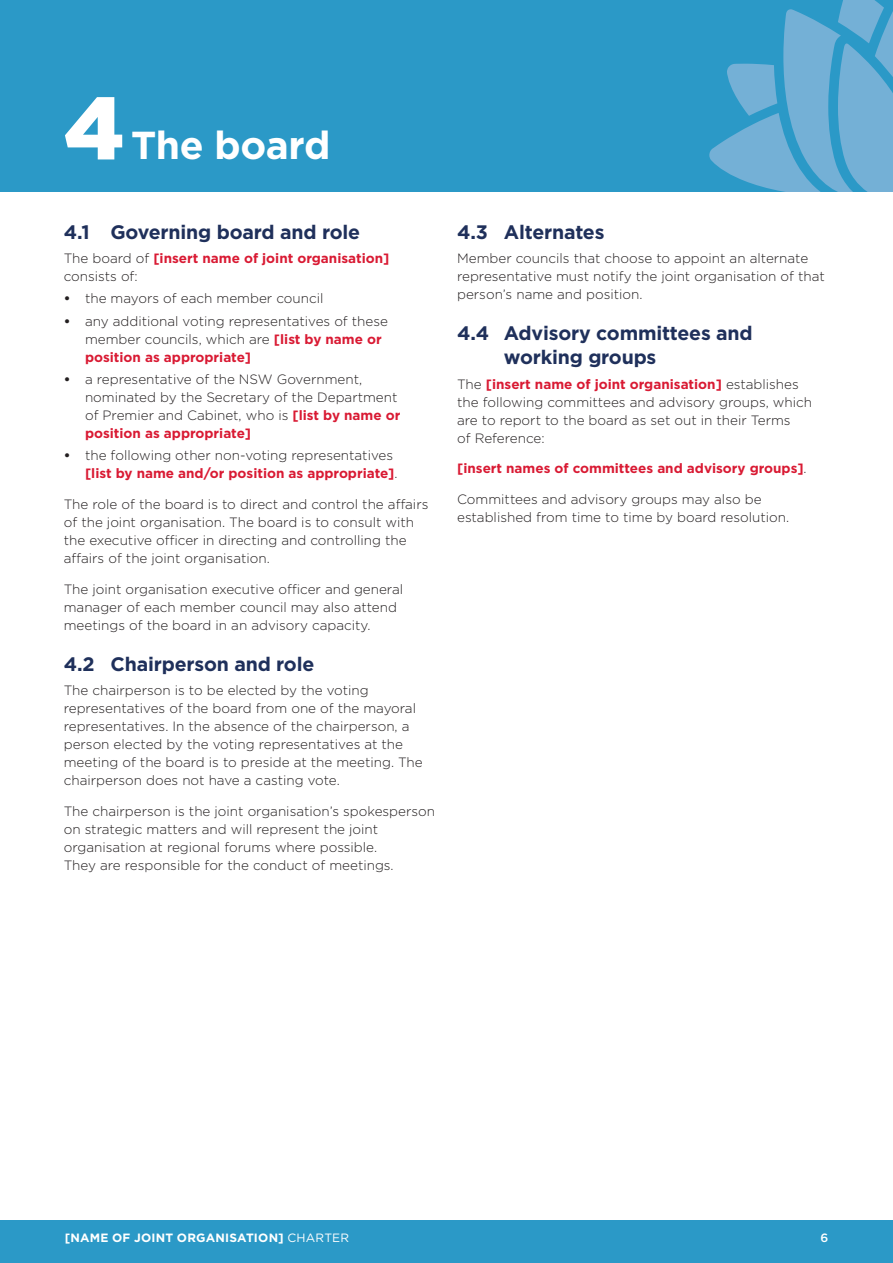
<style>
.page{position:relative;width:893px;height:1263px;background:#fff}
.page>*{position:absolute;margin:0;border:0;box-sizing:border-box;transform-origin:0 0}
.t1{font:900 88.5px "Gotham";color:#fff}
.t2{font:700 39px "Gotham";letter-spacing:-.01em;color:#fff}
.t3{font:700 19.5px/24px "Gotham";letter-spacing:-.01em;color:#1f305b}
.Main_body_text{font:300 13.5px/18px "Gotham";color:#231f20}
.body_b4_bullet{font:700 13.5px/18px "Gotham";color:#d91a33}
.Main_body_text-2{font:700 13.5px "Gotham";color:#d91a33}
.t4{font:700 12px "Gotham";letter-spacing:.02em;color:#fff}
.t5{font:500 12px "Gotham";color:#fff}
.s1{font-weight:300;color:#231f20}
.s2{font-weight:700}
.s3{font-weight:700;color:#d91a33}
.s4{font-weight:400}
</style>
<div class="page">
<div style="left:0;top:1220px;width:893px;height:43px;background:#2b99c7"></div>
<div style="left:0;top:0;width:893px;height:191px;background:#2b99c7"></div>
<svg style="left:709px;top:0;width:184px;height:191px"></svg>
<h2 class="t1" style="left:64px;top:77px;width:62px">4</h2>
<h2 class="t2" style="left:131px;top:120px;width:201px">The board</h2>
<h2 class="t3" style="left:64px;top:220px;width:298px">4.1 Governing board and role</h2>
<p class="body_b4_bullet" style="left:64px;top:249px;width:327px"><span class="s1">The board of</span> [insert name of joint organisation] <span class="s1">consists of:</span></p>
<p class="Main_body_text" style="left:64px;top:289px;width:261px"><span class="s2">•</span> the mayors of each member council</p>
<p class="Main_body_text" style="left:85px;top:312px;width:305px;text-indent:-21px"><span class="s2">•</span> any additional voting representatives of these member councils, which are <span class="s3">[list by name or position as appropriate]</span></p>
<p class="Main_body_text" style="left:85px;top:370px;width:317px;text-indent:-21px"><span class="s2">•</span> a representative of the NSW Government, nominated by the Secretary of the Department of Premier and Cabinet, who is <span class="s3">[list by name or position as appropriate]</span></p>
<p class="Main_body_text" style="left:85px;top:446px;width:314px;text-indent:-21px"><span class="s2">•</span> the following other non-voting representatives <span class="s3">[list by name and/or position as appropriate]</span>.</p>
<p class="Main_body_text" style="left:64px;top:495px;width:366px">The role of the board is to direct and control the affairs of the joint organisation. The board is to consult with the executive officer in directing and controlling the affairs of the joint organisation.</p>
<p class="Main_body_text" style="left:64px;top:580px;width:341px">The joint organisation executive officer and general manager of each member council may also attend meetings of the board in an advisory capacity.</p>
<h2 class="t3" style="left:64px;top:652px;width:252px">4.2 Chairperson and role</h2>
<p class="Main_body_text" style="left:64px;top:681px;width:360px">The chairperson is to be elected by the voting representatives of the board from one of the mayoral representatives. In the absence of the chairperson, a person elected by the voting representatives at the meeting of the board is to preside at the meeting. The chairperson does not have a casting vote.</p>
<p class="Main_body_text" style="left:64px;top:802px;width:373px">The chairperson is the joint organisation’s spokesperson on strategic matters and will represent the joint organisation at regional forums where possible.<br>They are responsible for the conduct of meetings.</p>
<h2 class="t3" style="left:457px;top:220px;width:149px">4.3 Alternates</h2>
<p class="Main_body_text" style="left:457px;top:249px;width:369px">Member councils that choose to appoint an alternate representative must notify the joint organisation of that person’s name and position.</p>
<h2 class="t3" style="left:504px;top:321px;width:250px;text-indent:-47px">4.4 Advisory committees and working groups</h2>
<p class="Main_body_text" style="left:457px;top:374px;width:357px">The <span class="s3">[insert name of joint organisation]</span> establishes the following committees and advisory groups, which are to report to the board as set out in their Terms<br>of Reference:</p>
<p class="Main_body_text-2" style="left:457px;top:460px;width:351px">[insert names of committees and advisory groups]<span class="s1">.</span></p>
<p class="Main_body_text" style="left:457px;top:490px;width:334px">Committees and advisory groups may also be established from time to time by board resolution.</p>
<p class="t4" style="left:65px;top:1229px;width:286px">[NAME OF JOINT ORGANISATION] <span class="s4">CHARTER</span></p>
<p class="t5" style="left:820px;top:1229px;width:9px">6</p>
</div>
